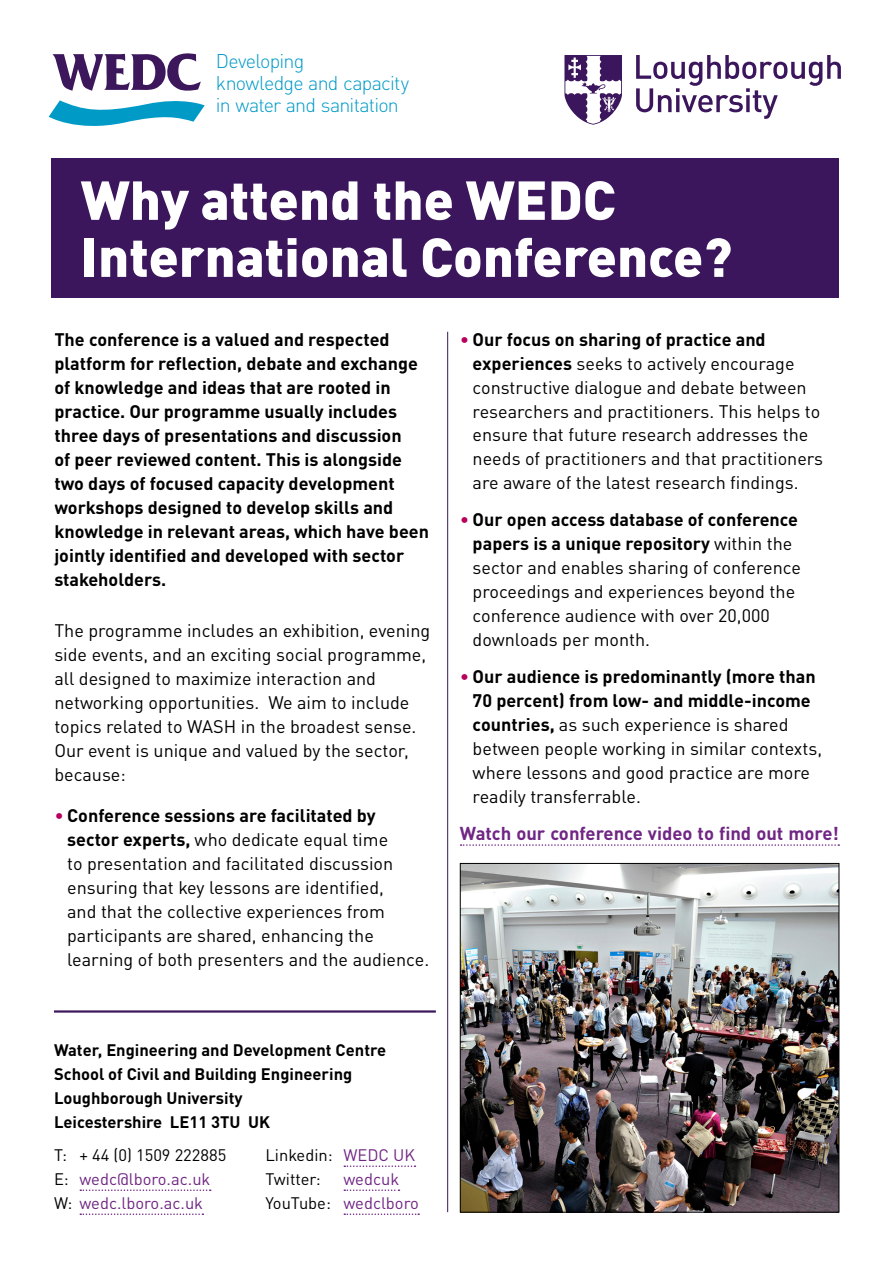
<style>
.page{position:relative;width:893px;height:1263px;background:#fff}
.page>*{position:absolute;margin:0;border:0;box-sizing:border-box;transform-origin:0 0}
.t1{font:900 54px/57px "DINOT";color:#fff}
.t2{font:300 19.65px/22.2px "DINOT";letter-spacing:-.04em;color:#009ac7}
.t3{font:700 18.45px "DINOT";color:#702684}
.t4{font:18px/24px "DINOT";color:#000}
.t5{font:700 18px/24px "DINOT";color:#000}
.t6{font:700 16.5px/24px "DINOT";color:#000}
.t7{font:16.5px "DINOT";color:#702684}
.t8{font:16.5px "DINOT";color:#000}
.s1{color:#b6005d}
.s2{font-weight:700}
.s3{color:#702684}
.s4{color:#000}
</style>
<div class="page">
<div style="left:52px;top:158px;width:787px;height:139px;background:#3b165c"></div>
<svg style="left:49px;top:53px;width:156px;height:73px"></svg>
<hr style="left:54px;top:1010px;width:382px;height:2px;background:#3b165c">
<svg style="left:461px;top:844px;width:378px;height:2px"></svg>
<svg style="left:564px;top:55px;width:58px;height:70px"></svg>
<svg style="left:636px;top:55px;width:205px;height:64px"></svg>
<svg style="left:344px;top:1165px;width:71px;height:2px"></svg>
<svg style="left:80px;top:1189px;width:131px;height:2px"></svg>
<svg style="left:344px;top:1189px;width:55px;height:2px"></svg>
<svg style="left:80px;top:1213px;width:123px;height:2px"></svg>
<svg style="left:344px;top:1213px;width:75px;height:2px"></svg>
<hr style="left:447px;top:332px;width:1px;height:880px;background:#3b165c">
<img style="left:462px;top:865px;width:375px;height:345px">
<div style="left:460px;top:863px;width:379px;height:349px;border:1px solid #000"></div>
<p class="t2" style="left:216px;top:49px;width:195px">Developing<br>knowledge and capacity in water and sanitation</p>
<h1 class="t1" style="left:81px;top:170px;width:653px">Why attend the WEDC<br>International Conference?</h1>
<p class="t5" style="left:54px;top:327px;width:376px">The conference is a valued and respected platform for reflection, debate and exchange of knowledge and ideas that are rooted in practice. Our programme usually includes three days of presentations and discussion<br>of peer reviewed content. This is alongside two days of focused capacity development workshops designed to develop skills and knowledge in relevant areas, which have been jointly identified and developed with sector stakeholders.</p>
<p class="t4" style="left:54px;top:618px;width:377px">The programme includes an exhibition, evening side events, and an exciting social programme, all designed to maximize interaction and networking opportunities. We aim to include topics related to WASH in the broadest sense.<br>Our event is unique and valued by the sector, because:</p>
<p class="t4" style="left:67px;top:803px;width:364px;text-indent:-13px"><span class="s1">•</span> <span class="s2">Conference sessions are facilitated by sector experts,</span> who dedicate equal time<br>to presentation and facilitated discussion ensuring that key lessons are identified,<br>and that the collective experiences from participants are shared, enhancing the learning of both presenters and the audience.</p>
<p class="t6" style="left:54px;top:1037px;width:334px">Water, Engineering and Development Centre School of Civil and Building Engineering Loughborough University<br>Leicestershire LE11 3TU UK</p>
<p class="t8" style="left:54px;top:1145px;width:174px">T: + 44 (0) 1509 222885</p>
<p class="t8" style="left:265px;top:1145px;width:151px">Linkedin: <span class="s3">WEDC UK</span></p>
<p class="t7" style="left:54px;top:1169px;width:158px"><span class="s4">E:</span> wedc@lboro.ac.uk</p>
<p class="t8" style="left:265px;top:1169px;width:57px">Twitter:</p>
<p class="t7" style="left:343px;top:1169px;width:57px">wedcuk</p>
<p class="t7" style="left:54px;top:1193px;width:151px"><span class="s4">W:</span> wedc.lboro.ac.uk</p>
<p class="t7" style="left:265px;top:1193px;width:155px"><span class="s4">YouTube:</span> wedclboro</p>
<p class="t4" style="left:473px;top:327px;width:352px;text-indent:-13px"><span class="s1">•</span> <span class="s2">Our focus on sharing of practice and experiences</span> seeks to actively encourage constructive dialogue and debate between researchers and practitioners. This helps to ensure that future research addresses the needs of practitioners and that practitioners are aware of the latest research findings.</p>
<p class="t4" style="left:473px;top:507px;width:330px;text-indent:-13px"><span class="s1">•</span> <span class="s2">Our open access database of conference papers is a unique repository</span> within the sector and enables sharing of conference proceedings and experiences beyond the conference audience with over 20,000 downloads per month.</p>
<p class="t4" style="left:473px;top:664px;width:351px;text-indent:-13px"><span class="s1">•</span> <span class="s2">Our audience is predominantly (more than 70 percent) from low- and middle-income countries,</span> as such experience is shared between people working in similar contexts, where lessons and good practice are more readily transferrable.</p>
<p class="t3" style="left:460px;top:821px;width:381px">Watch our conference video to find out more!</p>
</div>
